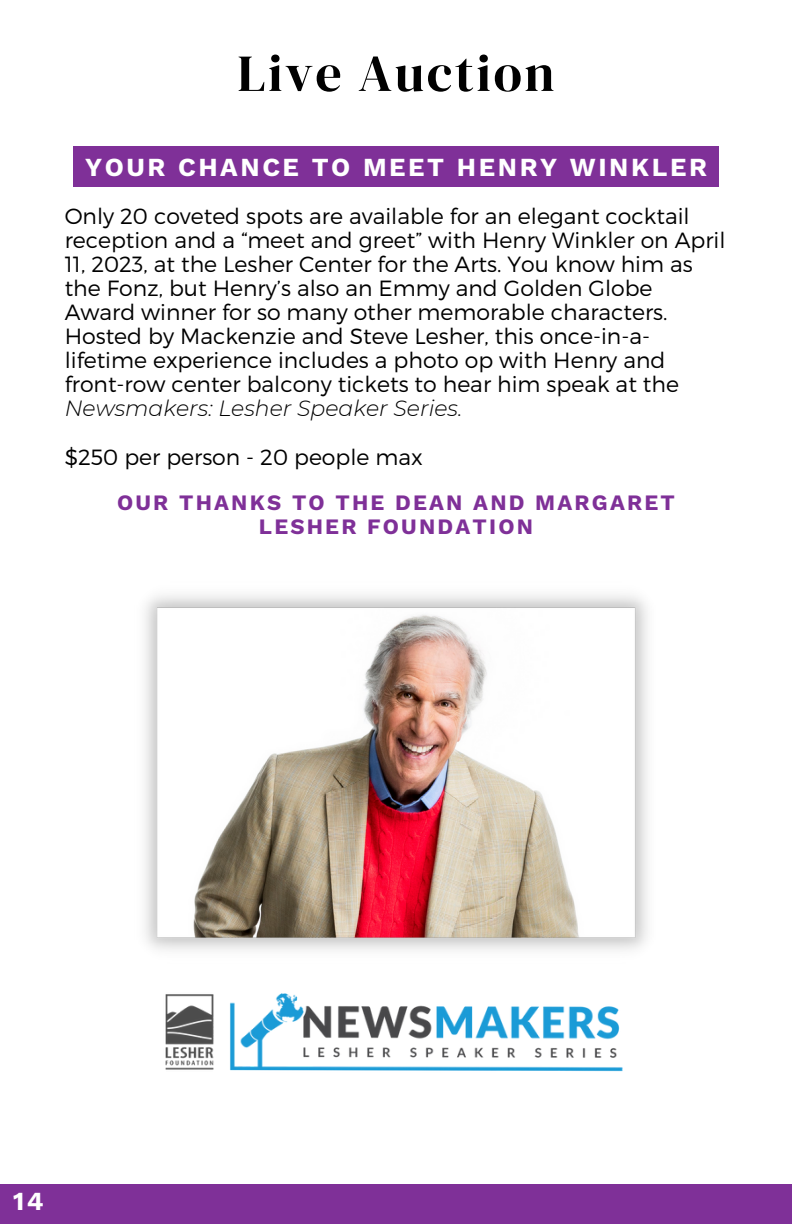
<style>
.page{position:relative;width:792px;height:1224px;background:#fff}
.page>*{position:absolute;margin:0;border:0;box-sizing:border-box;transform-origin:0 0}
.t1{font:52px "DM Serif Display";letter-spacing:.05em;color:#000}
.t2{font:700 26px "Work Sans";letter-spacing:.1em;color:#fff}
.t3{font:300 22px/24px "Montserrat";color:#000}
.t4{font:700 22px/24px "Work Sans";letter-spacing:.1em;color:#7f3098;text-align:center}
.t5{font:italic 300 22px "Montserrat";color:#000}
</style>
<div class="page">
<div style="left:0;top:1185px;width:792px;height:39px;background:#7f3098"></div>
<img style="left:145px;top:595px;width:503px;height:355px">
<img style="left:165px;top:993px;width:458px;height:79px">
<div style="left:73px;top:147px;width:646px;height:40px;background:#7f3098"></div>
<h1 class="t1" style="left:237px;top:37px;width:319px">Live Auction</h1>
<p class="t2" style="left:85px;top:152px;width:623px">YOUR CHANCE TO MEET HENRY WINKLER</p>
<p class="t3" style="left:65px;top:203px;width:662px">Only 20 coveted spots are available for an elegant cocktail reception and a “meet and greet” with Henry Winkler on April 11, 2023, at the Lesher Center for the Arts. You know him as the Fonz, but Henry’s also an Emmy and Golden Globe Award winner for so many other memorable characters.<br>Hosted by Mackenzie and Steve Lesher, this once-in-a&shy;lifetime experience includes a photo op with Henry and front-row center balcony tickets to hear him speak at the</p>
<p class="t5" style="left:65px;top:395px;width:399px">Newsmakers: Lesher Speaker Series.</p>
<p class="t3" style="left:65px;top:445px;width:360px">$250 per person - 20 people max</p>
<p class="t4" style="left:117px;top:490px;width:559px">OUR THANKS TO THE DEAN AND MARGARET<br>LESHER FOUNDATION</p>
<p class="t2" style="left:13px;top:1186px;width:32px">14</p>
</div>
